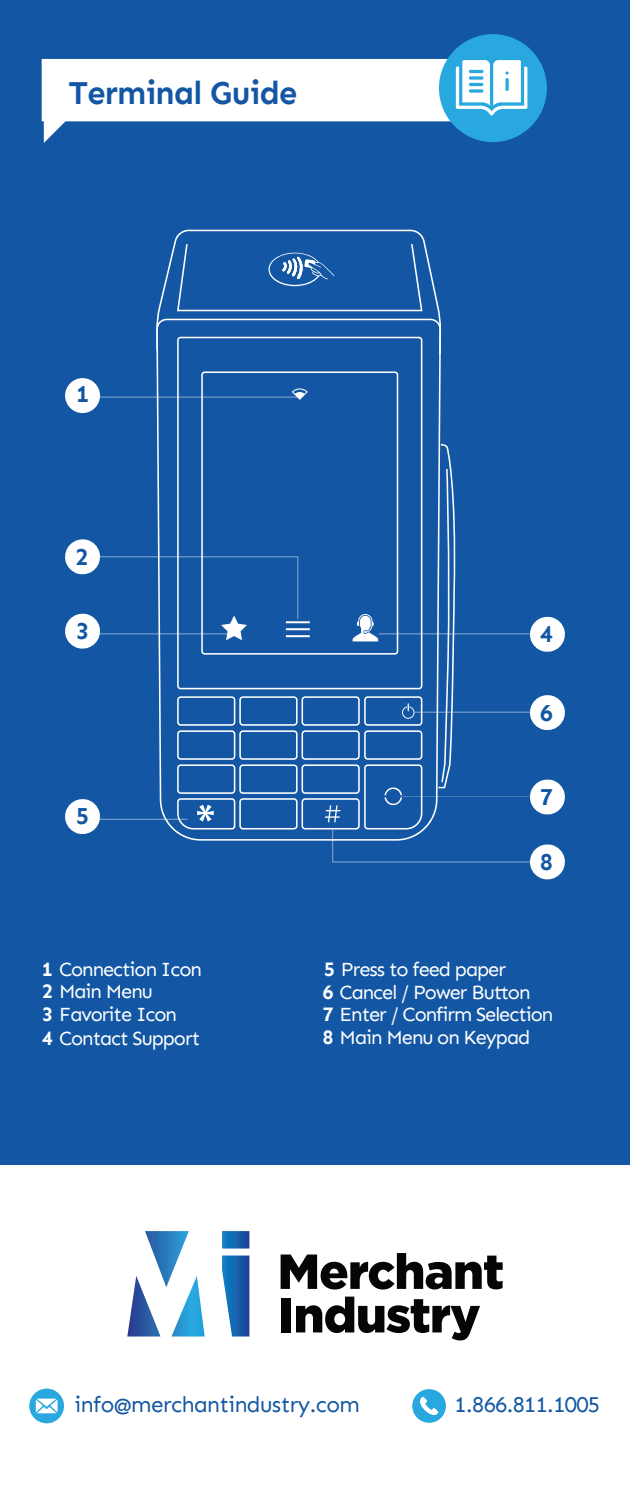
<style>
.page{position:relative;width:630px;height:1489px;background:#fff}
.page>*{position:absolute;margin:0;border:0;box-sizing:border-box;transform-origin:0 0}
.t1{font:700 32.5px "Sen";letter-spacing:-.025em;color:#1357a4}
.t2{font:700 23.75px "Sen";color:#1357a4}
.t3{font:22.5px "Sen";letter-spacing:-.025em;color:#1357a4}
.t4{font:20px/23px "Sen";letter-spacing:-.05em;color:#fff}
.s1{font-weight:700}
</style>
<div class="page">
<div style="left:0;top:0;width:630px;height:1488px;background:#1357a4"></div>
<svg style="left:42px;top:59px;width:484px;height:84px;fill:#fff"></svg>
<div style="left:439px;top:34px;width:108px;height:108px;background:#29a8e0;border-radius:50%"></div>
<svg style="left:456px;top:60px;width:71px;height:55px"></svg>
<div style="left:0;top:1165px;width:630px;height:323px;background:#fff"></div>
<hr style="left:83px;top:397px;width:217px;height:1px;background:#fff">
<div style="left:65px;top:378px;width:35px;height:35px;background:#fff;border-radius:50%"></div>
<svg style="left:156px;top:354px;width:285px;height:89px"></svg>
<svg style="left:156px;top:230px;width:285px;height:124px"></svg>
<svg style="left:65px;top:443px;width:500px;height:437px"></svg>
<svg style="left:29px;top:1388px;width:35px;height:35px"></svg>
<svg style="left:412px;top:1389px;width:34px;height:33px"></svg>
<svg style="left:127px;top:1231px;width:122px;height:105px"></svg>
<svg style="left:281px;top:1253px;width:222px;height:36px"></svg>
<div style="left:282px;top:1297px;width:9px;height:35px;background:#050504"></div>
<svg style="left:296px;top:1296px;width:184px;height:44px"></svg>
<h1 class="t1" style="left:69px;top:75px;width:230px">Terminal Guide</h1>
<p class="t2" style="left:76px;top:380px;width:15px">1</p>
<p class="t2" style="left:75px;top:543px;width:15px">2</p>
<p class="t2" style="left:76px;top:617px;width:15px">3</p>
<p class="t2" style="left:76px;top:802px;width:15px">5</p>
<p class="t2" style="left:540px;top:620px;width:15px">4</p>
<p class="t2" style="left:540px;top:699px;width:15px">6</p>
<p class="t2" style="left:540px;top:783px;width:15px">7</p>
<p class="t2" style="left:540px;top:848px;width:15px">8</p>
<p class="t4" style="left:42px;top:957px;width:162px"><span class="s1">1</span> Connection Icon<br><span class="s1">2</span> Main Menu<br><span class="s1">3</span> Favorite Icon<br><span class="s1">4</span> Contact Support</p>
<p class="t4" style="left:322px;top:958px;width:232px"><span class="s1">5</span> Press to feed paper<br><span class="s1">6</span> Cancel / Power Button<br><span class="s1">7</span> Enter / Confirm Selection<br><span class="s1">8</span> Main Menu on Keypad</p>
<p class="t3" style="left:75px;top:1391px;width:287px">info@merchantindustry.com</p>
<p class="t3" style="left:455px;top:1391px;width:147px">1.866.811.1005</p>
</div>
